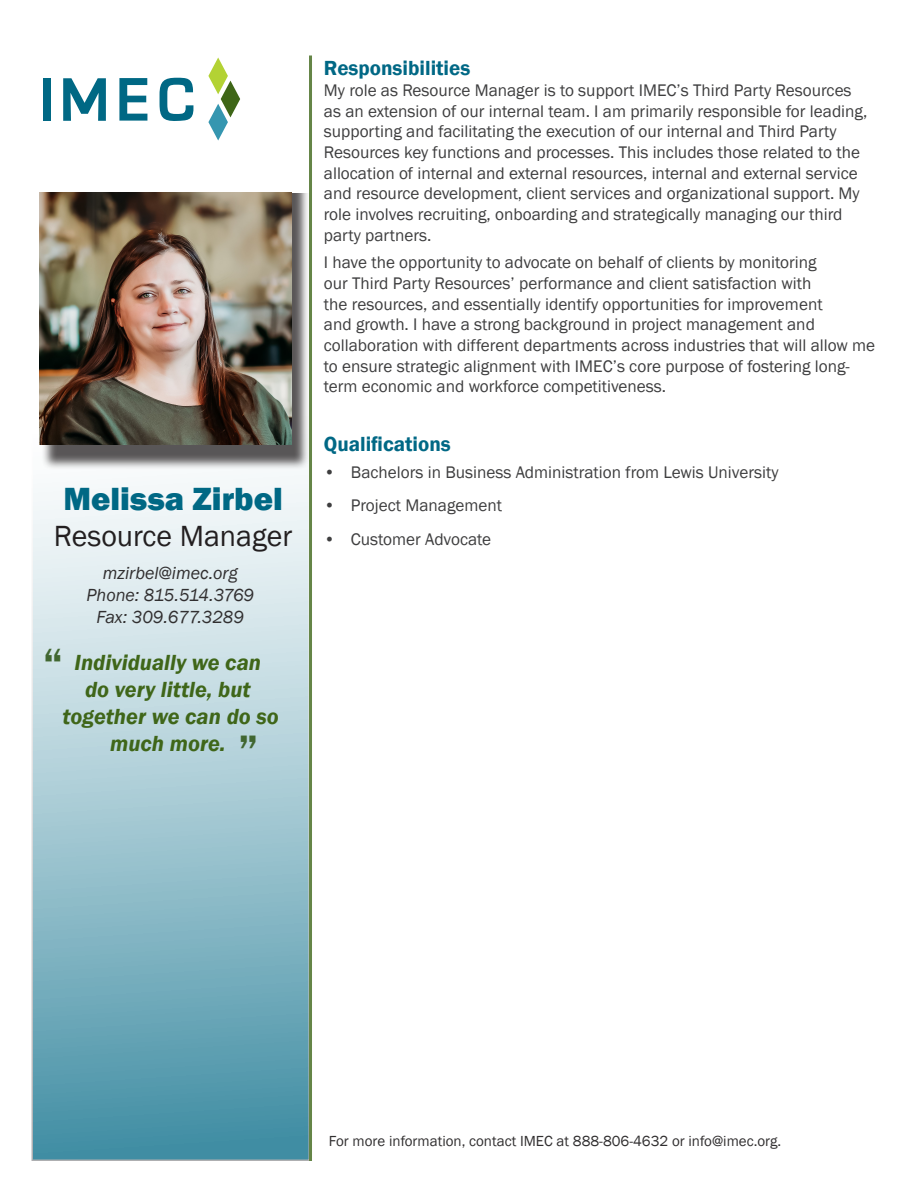
<style>
.page{position:relative;width:918px;height:1188px;background:#fff}
.page>*{position:absolute;margin:0;border:0;box-sizing:border-box;transform-origin:0 0}
.t1{font:600 45px "Franklin Gothic";color:#416731}
.t2{font:800 33px "Franklin Gothic";color:#006884}
.t3{font:30px "Franklin Gothic";color:#231f20}
.t4{font:italic 600 22.5px/27px "Franklin Gothic";color:#3f6619;text-align:center}
.t5{font:600 21px "Franklin Gothic";color:#006885}
.t6{font:italic 18px/21.6px "Franklin Gothic";color:#312f30;text-align:center}
.body_copy{font:17.25px/20.7px "Franklin Gothic";color:#3e3e3f}
.body_copy-2{font:15px "Franklin Gothic";color:#312f30}
</style>
<div class="page">
<svg style="left:32px;top:55px;width:278px;height:1106px"></svg>
<hr style="left:309px;top:56px;width:3px;height:1105px;background:#658547">
<svg style="left:208px;top:58px;width:32px;height:83px"></svg>
<div style="left:43px;top:78px;width:8px;height:43px;background:#006884"></div>
<svg style="left:119px;top:78px;width:28px;height:43px"></svg>
<svg style="left:160px;top:78px;width:34px;height:44px"></svg>
<svg style="left:63px;top:78px;width:43px;height:43px"></svg>
<div style="left:41px;top:193px;width:269px;height:277px;background:#231f20;opacity:.75"></div>
<img style="left:39px;top:192px;width:252px;height:252px">
<p class="t2" style="left:63px;top:477px;width:221px">Melissa Zirbel</p>
<p class="t3" style="left:54px;top:517px;width:240px">Resource Manager</p>
<p class="t6" style="left:87px;top:563px;width:169px">mzirbel@imec.org<br>Phone: 815.514.3769<br>Fax: 309.677.3289</p>
<p class="t4" style="left:62px;top:649px;width:218px">Individually we can<br>do very little, but together we can do so much more.</p>
<p class="t1" style="left:43px;top:637px;width:21px">“</p>
<p class="t1" style="left:258px;top:761px;width:21px;rotate:-180deg">“</p>
<p class="t5" style="left:324px;top:55px;width:148px">Responsibilities</p>
<p class="body_copy" style="left:324px;top:80px;width:545px">My role as Resource Manager is to support IMEC’s Third Party Resources as an extension of our internal team. I am primarily responsible for leading, supporting and facilitating the execution of our internal and Third Party Resources key functions and processes. This includes those related to the allocation of internal and external resources, internal and external service and resource development, client services and organizational support. My role involves recruiting, onboarding and strategically managing our third party partners.</p>
<p class="body_copy" style="left:324px;top:253px;width:553px">I have the opportunity to advocate on behalf of clients by monitoring<br>our Third Party Resources’ performance and client satisfaction with<br>the resources, and essentially identify opportunities for improvement<br>and growth. I have a strong background in project management and collaboration with different departments across industries that will allow me to ensure strategic alignment with IMEC’s core purpose of fostering long&shy;term economic and workforce competitiveness.</p>
<p class="t5" style="left:324px;top:431px;width:128px">Qualifications</p>
<p class="body_copy" style="left:324px;top:462px;width:456px">• Bachelors in Business Administration from Lewis University</p>
<p class="body_copy" style="left:324px;top:496px;width:180px">• Project Management</p>
<p class="body_copy" style="left:324px;top:529px;width:169px">• Customer Advocate</p>
<p class="body_copy-2" style="left:329px;top:1132px;width:454px">For more information, contact IMEC at 888-806-4632 or info@imec.org.</p>
</div>
